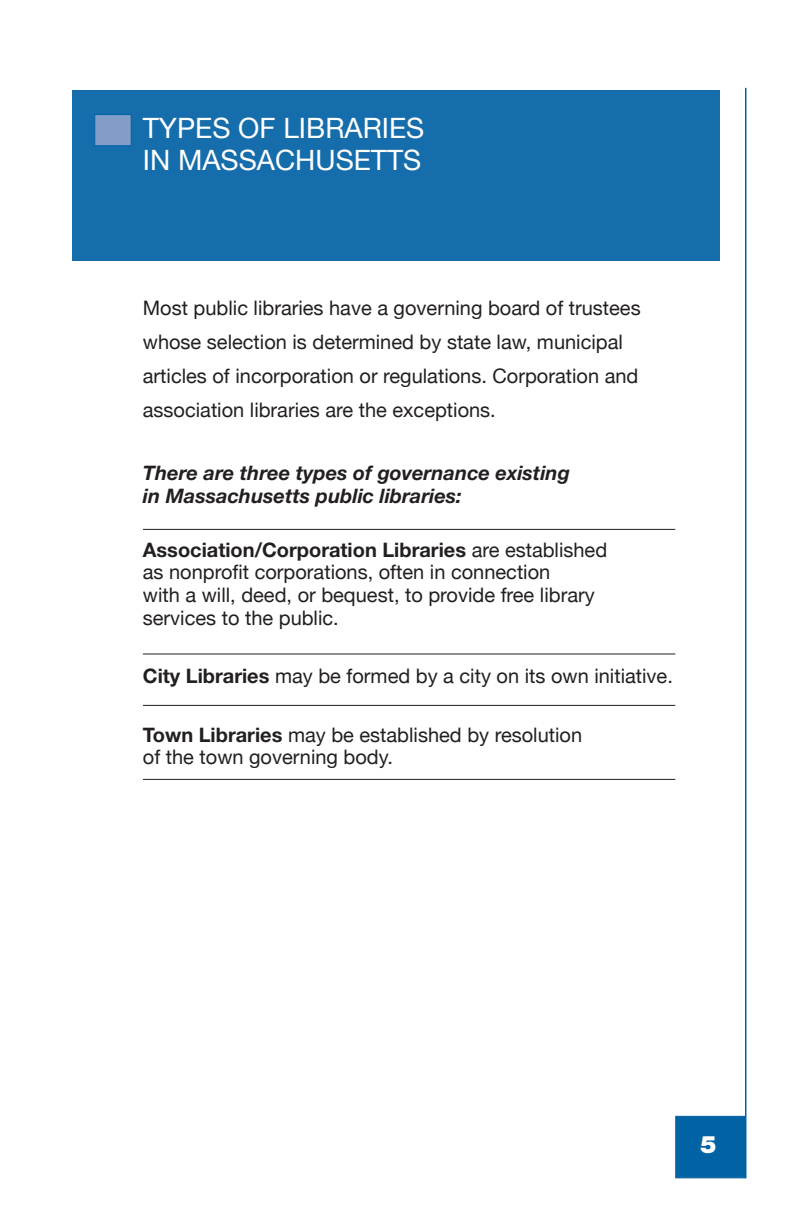
<style>
.page{position:relative;width:792px;height:1224px;background:#fff}
.page>*{position:absolute;margin:0;border:0;box-sizing:border-box;transform-origin:0 0}
.t1{font:28px/32px "Helvetica Neue";color:#fff}
.t2{font:900 24px "Helvetica Neue";color:#fff}
.t3{font:20px/22.6px "Helvetica Neue";color:#231f20}
.t4{font:italic 700 20px/22.6px "Helvetica Neue";color:#231f20}
.s1{font-weight:700}
</style>
<div class="page">
<div style="left:675px;top:1116px;width:71px;height:62px;background:#0163a3;border:1px solid #0163a3"></div>
<hr style="left:745px;top:88px;width:1px;height:1090px;background:#0163a3">
<div style="left:72px;top:91px;width:648px;height:170px;background:#166dab"></div>
<hr style="left:143px;top:529px;width:532px;height:1px;background:#231f20">
<hr style="left:143px;top:653px;width:532px;height:1px;background:#231f20">
<hr style="left:143px;top:705px;width:532px;height:1px;background:#231f20">
<hr style="left:143px;top:779px;width:532px;height:1px;background:#231f20">
<div style="left:94px;top:114px;width:38px;height:32px;background:#819dc8;border:1px solid #0163a3"></div>
<h1 class="t1" style="left:143px;top:112px;width:283px">TYPES OF LIBRARIES<br>IN MASSACHUSETTS</h1>
<p class="t3" style="left:143px;top:291px;width:499px;line-height:34px">Most public libraries have a governing board of trustees whose selection is determined by state law, municipal articles of incorporation or regulations. Corporation and association libraries are the exceptions.</p>
<p class="t4" style="left:143px;top:461px;width:429px">There are three types of governance existing in Massachusetts public libraries:</p>
<p class="t3" style="left:143px;top:538px;width:466px"><span class="s1">Association/Corporation Libraries</span> are established as nonprofit corporations, often in connection<br>with a will, deed, or bequest, to provide free library services to the public.</p>
<p class="t3" style="left:143px;top:665px;width:532px"><span class="s1">City Libraries</span> may be formed by a city on its own initiative.</p>
<p class="t3" style="left:143px;top:723px;width:441px"><span class="s1">Town Libraries</span> may be established by resolution of the town governing body.</p>
<p class="t2" style="left:700px;top:1130px;width:18px">5</p>
</div>
